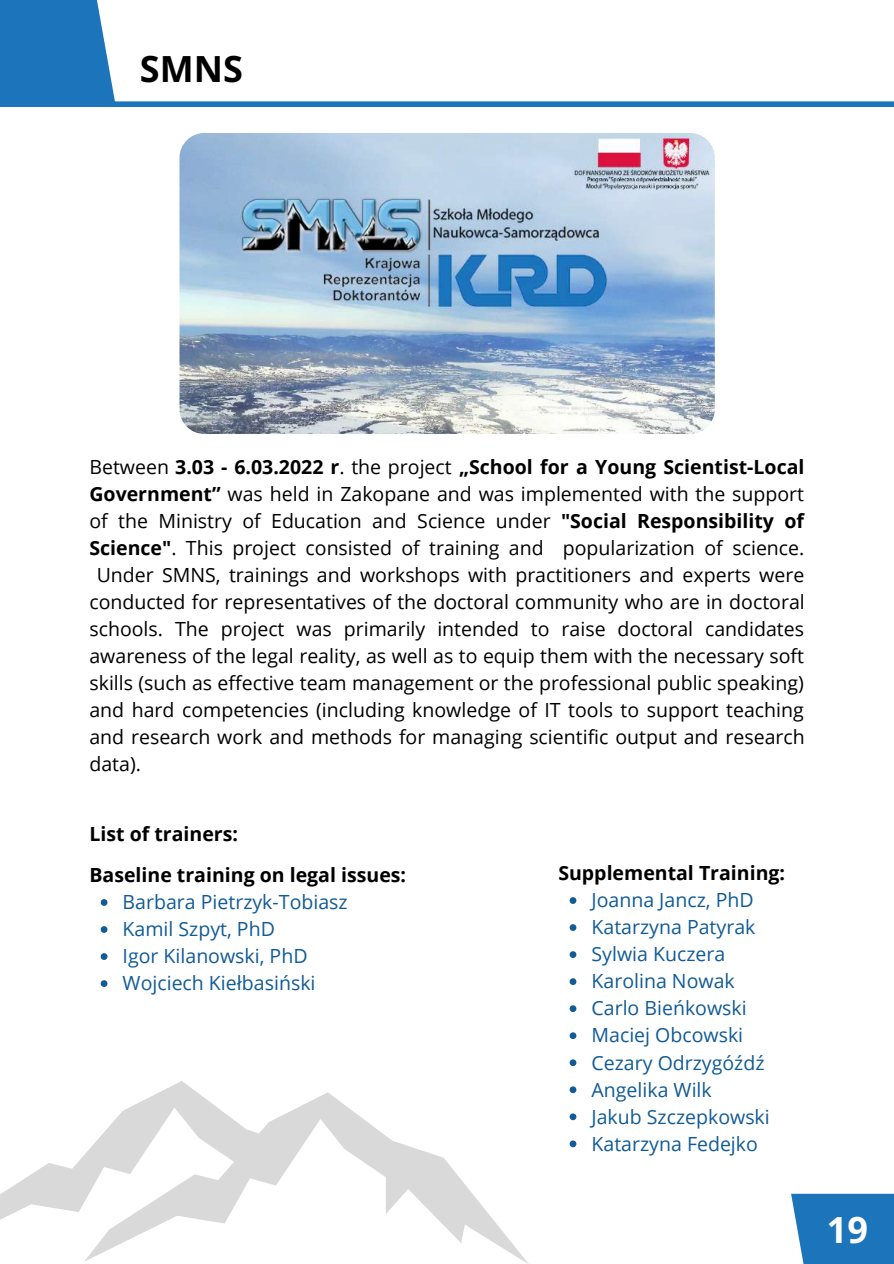
<style>
.page{position:relative;width:894px;height:1264px;background:#fff}
.page>*{position:absolute;margin:0;border:0;box-sizing:border-box;transform-origin:0 0}
.t1{font:700 36px "Open Sans";color:#000}
.t2{font:700 36px "Open Sans";color:#fff}
.t3{font:19.5px "Open Sans";color:#000}
.t4{font:19.5px/27px "Open Sans";color:#115b96}
.t5{font:700 19.5px "Open Sans";color:#000}
.s1{font-weight:400}
.s2{font-weight:700}
</style>
<div class="page">
<svg style="left:0;top:0;width:115px;height:101px;background:#2d7fc0"></svg>
<div style="left:0;top:101px;width:893px;height:6px;background:#1c74bb"></div>
<svg style="left:791px;top:1193px;width:102px;height:70px;background:#2c7dbf"></svg>
<svg style="left:0;top:1081px;width:528px;height:182px"></svg>
<img style="left:179px;top:133px;width:535px;height:301px;border-radius:25px">
<svg style="left:101px;top:899px;width:6px;height:6px"></svg>
<svg style="left:101px;top:926px;width:6px;height:6px"></svg>
<svg style="left:101px;top:953px;width:6px;height:6px"></svg>
<svg style="left:101px;top:980px;width:6px;height:6px"></svg>
<svg style="left:569px;top:897px;width:7px;height:6px"></svg>
<svg style="left:569px;top:924px;width:7px;height:6px"></svg>
<svg style="left:569px;top:951px;width:7px;height:7px"></svg>
<svg style="left:569px;top:978px;width:7px;height:7px"></svg>
<svg style="left:569px;top:1005px;width:7px;height:7px"></svg>
<svg style="left:569px;top:1032px;width:7px;height:7px"></svg>
<svg style="left:569px;top:1059px;width:7px;height:7px"></svg>
<svg style="left:569px;top:1086px;width:7px;height:7px"></svg>
<svg style="left:569px;top:1113px;width:7px;height:7px"></svg>
<svg style="left:569px;top:1140px;width:7px;height:7px"></svg>
<h1 class="t1" style="left:140px;top:43px;width:104px">SMNS</h1>
<p class="t5" style="left:89px;top:453px;width:716px"><span class="s1">Between</span> 3.03 - 6.03.2022 r<span class="s1">. the project</span> „School for a Young Scientist-Local</p>
<p class="t3" style="left:89px;top:480px;width:716px"><span class="s2">Government”</span> was held in Zakopane and was implemented with the support</p>
<p class="t3" style="left:89px;top:507px;width:716px">of the Ministry of Education and Science under <span class="s2">"Social Responsibility of</span></p>
<p class="t3" style="left:89px;top:534px;width:716px"><span class="s2">Science"</span>. This project consisted of training and popularization of science.</p>
<p class="t3" style="left:97px;top:561px;width:708px">Under SMNS, trainings and workshops with practitioners and experts were</p>
<p class="t3" style="left:89px;top:588px;width:716px">conducted for representatives of the doctoral community who are in doctoral</p>
<p class="t3" style="left:89px;top:615px;width:716px">schools. The project was primarily intended to raise doctoral candidates</p>
<p class="t3" style="left:89px;top:642px;width:716px">awareness of the legal reality, as well as to equip them with the necessary soft</p>
<p class="t3" style="left:89px;top:669px;width:715px">skills (such as effective team management or the professional public speaking)</p>
<p class="t3" style="left:89px;top:696px;width:715px">and hard competencies (including knowledge of IT tools to support teaching</p>
<p class="t3" style="left:89px;top:723px;width:716px">and research work and methods for managing scientific output and research</p>
<p class="t3" style="left:89px;top:750px;width:53px">data).</p>
<p class="t5" style="left:89px;top:820px;width:150px">List of trainers:</p>
<p class="t5" style="left:89px;top:861px;width:318px">Baseline training on legal issues:</p>
<p class="t4" style="left:123px;top:888px;width:226px">Barbara Pietrzyk-Tobiasz<br>Kamil Szpyt, PhD<br>Igor Kilanowski, PhD<br>Wojciech Kiełbasiński</p>
<p class="t5" style="left:558px;top:859px;width:228px">Supplemental Training:</p>
<p class="t4" style="left:591px;top:886px;width:180px">Joanna Jancz, PhD<br>Katarzyna Patyrak<br>Sylwia Kuczera<br>Karolina Nowak<br>Carlo Bieńkowski<br>Maciej Obcowski<br>Cezary Odrzygóźdź<br>Angelika Wilk<br>Jakub Szczepkowski<br>Katarzyna Fedejko</p>
<h1 class="t2" style="left:826px;top:1204px;width:43px">19</h1>
</div>
